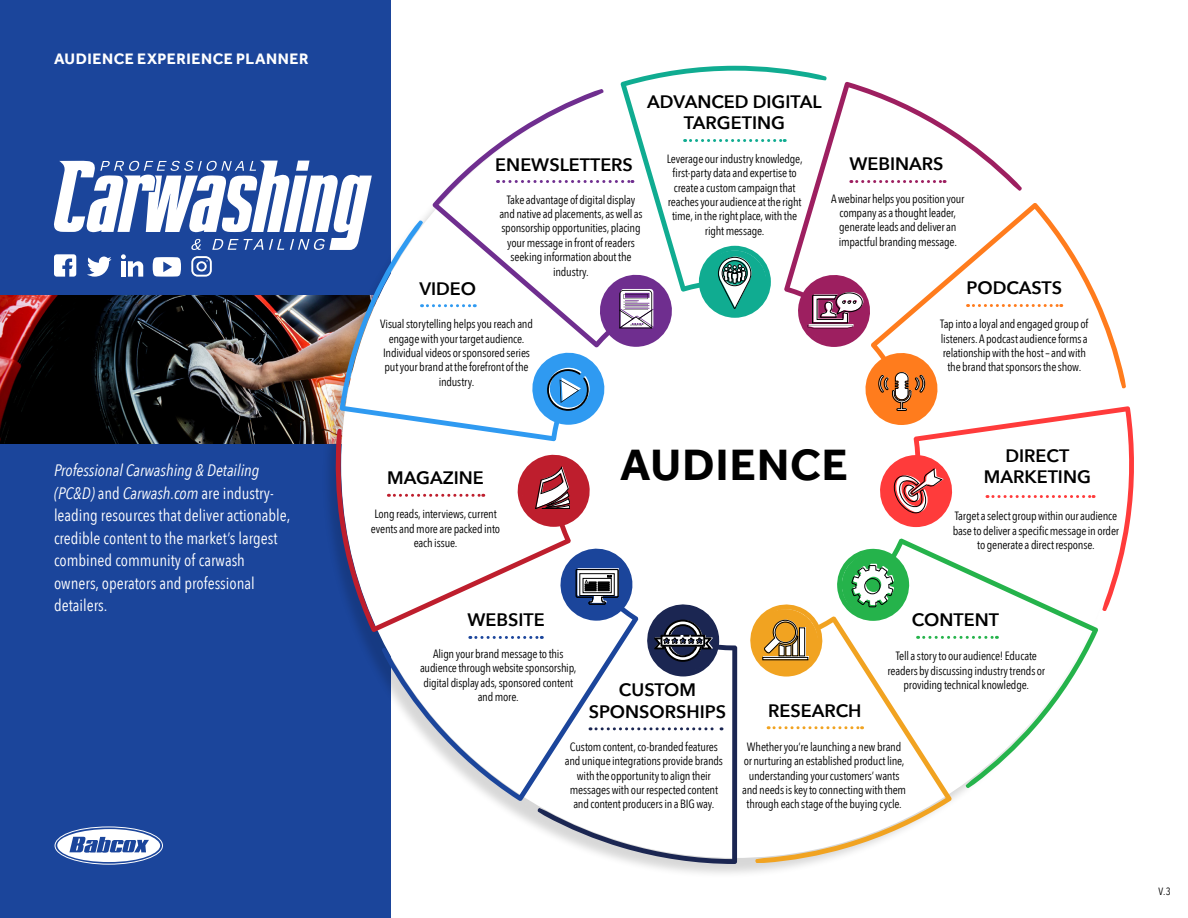
<style>
.page{position:relative;width:1188px;height:918px;background:#fff}
.page>*{position:absolute;margin:0;border:0;box-sizing:border-box;transform-origin:0 0}
.t1{font:700 45.15px "Effra";letter-spacing:.025em;color:#000}
.t2{font:600 18px/21.6px "Avenir Next";color:#000;text-align:center}
.t3{font:16.5px/22.5px "Avenir Next Condensed";color:#fff}
.t4{font:700 15.6px "Effra";letter-spacing:.035em;color:#fff}
.t5{font:12px/14.4px "Avenir Next Condensed";letter-spacing:-.015em;color:#000;text-align:center}
.t6{font:10.5px "Avenir Next Condensed";color:#000}
.s1{font-style:italic}
</style>
<div class="page">
<div style="left:0;top:0;width:391px;height:918px;background:#1b459b"></div>
<img style="left:0;top:296px;width:321px;height:148px">
<div style="left:321px;top:77px;width:803px;height:802px;background:#000;opacity:.16"></div>
<div style="left:341px;top:72px;width:786px;height:786px;background:#fff;border-radius:50%"></div>
<svg style="left:621px;top:66px;width:206px;height:252px"></svg>
<svg style="left:433px;top:89px;width:244px;height:258px"></svg>
<svg style="left:340px;top:220px;width:269px;height:209px"></svg>
<svg style="left:335px;top:429px;width:255px;height:203px"></svg>
<svg style="left:382px;top:544px;width:251px;height:257px"></svg>
<svg style="left:538px;top:603px;width:199px;height:261px"></svg>
<svg style="left:749px;top:604px;width:203px;height:259px"></svg>
<svg style="left:837px;top:548px;width:261px;height:240px"></svg>
<svg style="left:878px;top:406px;width:256px;height:205px"></svg>
<svg style="left:865px;top:203px;width:261px;height:222px"></svg>
<svg style="left:784px;top:82px;width:238px;height:265px"></svg>
<div style="left:564px;top:552px;width:66px;height:66px;background:#1b459b;border-radius:50%"></div>
<svg style="left:576px;top:568px;width:42px;height:36px;background:#777d8a"></svg>
<div style="left:842px;top:552px;width:65px;height:66px;background:#25b34b;border-radius:50%"></div>
<svg style="left:851px;top:564px;width:43px;height:44px"></svg>
<svg style="left:535px;top:467px;width:34px;height:41px"></svg>
<svg style="left:879px;top:372px;width:46px;height:39px;background:#d07c40"></svg>
<svg style="left:808px;top:292px;width:55px;height:36px"></svg>
<svg style="left:619px;top:289px;width:34px;height:39px"></svg>
<svg style="left:654px;top:620px;width:59px;height:41px;background:#40455b"></svg>
<div style="left:763px;top:657px;width:45px;height:3px;border:1px solid #000"></div>
<svg style="left:763px;top:619px;width:42px;height:37px"></svg>
<svg style="left:892px;top:468px;width:52px;height:46px;background:#dc6060"></svg>
<svg style="left:546px;top:367px;width:44px;height:45px;background:#4b96d2"></svg>
<svg style="left:718px;top:256px;width:34px;height:53px"></svg>
<div style="left:722px;top:261px;width:25px;height:25px;border:1px solid #000;border-radius:50%"></div>
<svg style="left:685px;top:139px;width:100px;height:3px"></svg>
<svg style="left:851px;top:180px;width:94px;height:3px"></svg>
<svg style="left:968px;top:304px;width:94px;height:3px"></svg>
<svg style="left:987px;top:495px;width:107px;height:3px"></svg>
<svg style="left:918px;top:636px;width:79px;height:3px"></svg>
<svg style="left:768px;top:726px;width:95px;height:3px"></svg>
<svg style="left:590px;top:727px;width:132px;height:3px"></svg>
<svg style="left:470px;top:636px;width:72px;height:3px"></svg>
<svg style="left:388px;top:494px;width:96px;height:3px"></svg>
<svg style="left:422px;top:304px;width:53px;height:3px"></svg>
<svg style="left:498px;top:180px;width:135px;height:3px"></svg>
<div style="left:55px;top:826px;width:108px;height:39px;border:1px solid #fff;border-radius:50%"></div>
<svg style="left:57px;top:829px;width:103px;height:33px"></svg>
<svg style="left:54px;top:161px;width:318px;height:116px"></svg>
<h3 class="t4" style="left:54px;top:50px;width:256px">AUDIENCE EXPERIENCE PLANNER</h3>
<p class="t3" style="left:54px;top:459px;width:238px"><span class="s1">Professional Carwashing &amp; Detailing (PC&amp;D)</span> and <span class="s1">Carwash.com</span> are industry&shy;leading resources that deliver actionable, credible content to the market’s largest combined community of carwash owners, operators and professional detailers.</p>
<h2 class="t2" style="left:647px;top:90px;width:176px">ADVANCED DIGITAL<br>TARGETING</h2>
<h2 class="t2" style="left:495px;top:153px;width:139px">ENEWSLETTERS</h2>
<h2 class="t2" style="left:419px;top:277px;width:58px">VIDEO</h2>
<p class="t5" style="left:499px;top:192px;width:145px">Take advantage of digital display and native ad placements, as well as sponsorship opportunities, placing your message in front of readers seeking information about the industry.</p>
<p class="t5" style="left:380px;top:316px;width:154px">Visual storytelling helps you reach and engage with your target audience.<br>Individual videos or sponsored series put your brand at the forefront of the industry.</p>
<p class="t5" style="left:667px;top:151px;width:137px">Leverage our industry knowledge, first-party data and expertise to create a custom campaign that reaches your audience at the right time, in the right place, with the right message.</p>
<h2 class="t2" style="left:849px;top:153px;width:96px">WEBINARS</h2>
<p class="t5" style="left:831px;top:191px;width:135px">A webinar helps you position your company as a thought leader, generate leads and deliver an impactful branding message.</p>
<h2 class="t2" style="left:967px;top:277px;width:97px">PODCASTS</h2>
<p class="t5" style="left:940px;top:316px;width:150px">Tap into a loyal and engaged group of listeners. A podcast audience forms a relationship with the host – and with the brand that sponsors the show.</p>
<h2 class="t2" style="left:387px;top:467px;width:98px">MAGAZINE</h2>
<p class="t5" style="left:371px;top:506px;width:131px">Long reads, interviews, current events and more are packed into each issue.</p>
<h2 class="t2" style="left:468px;top:609px;width:79px">WEBSITE</h2>
<h1 class="t1" style="left:620px;top:438px;width:229px">AUDIENCE</h1>
<h2 class="t2" style="left:984px;top:444px;width:109px">DIRECT<br>MARKETING</h2>
<p class="t5" style="left:953px;top:509px;width:168px">Target a select group within our audience base to deliver a specific message in order to generate a direct response.</p>
<h2 class="t2" style="left:912px;top:609px;width:89px">CONTENT</h2>
<p class="t5" style="left:420px;top:646px;width:158px">Align your brand message to this audience through website sponsorship, digital display ads, sponsored content and more.</p>
<p class="t5" style="left:887px;top:648px;width:159px">Tell a story to our audience! Educate readers by discussing industry trends or providing technical knowledge.</p>
<h2 class="t2" style="left:589px;top:678px;width:139px">CUSTOM<br>SPONSORSHIPS</h2>
<h2 class="t2" style="left:768px;top:699px;width:95px">RESEARCH</h2>
<p class="t5" style="left:565px;top:739px;width:160px">Custom content, co-branded features and unique integrations provide brands with the opportunity to align their messages with our respected content and content producers in a BIG way.</p>
<p class="t5" style="left:742px;top:739px;width:166px">Whether you’re launching a new brand or nurturing an established product line, understanding your customers’ wants and needs is key to connecting with them through each stage of the buying cycle.</p>
<p class="t6" style="left:1159px;top:882px;width:14px">V.3</p>
</div>
